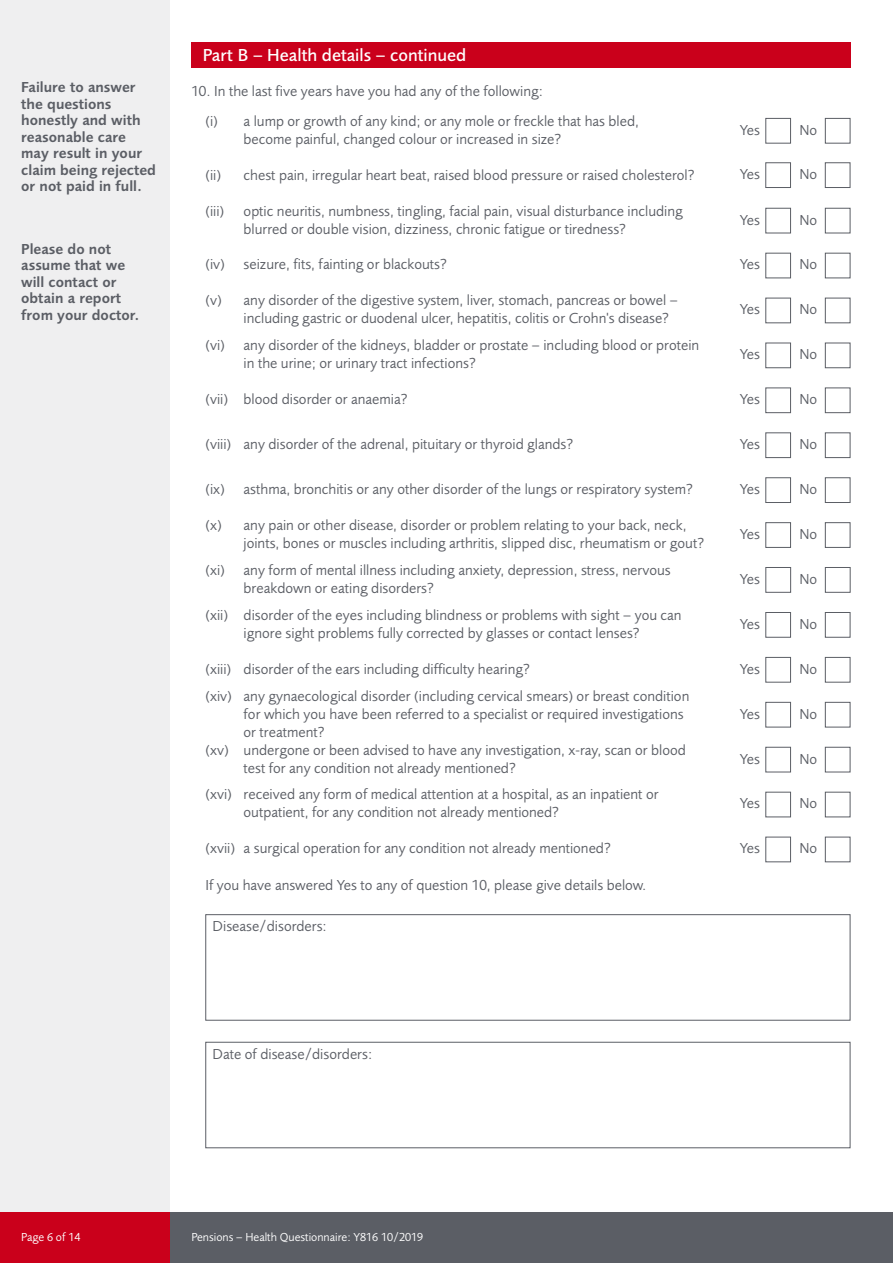
<style>
.page{position:relative;width:893px;height:1263px;background:#fff}
.page>*{position:absolute;margin:0;border:0;box-sizing:border-box;transform-origin:0 0}
.t1{font:500 18px "Pru Sans";color:#fff}
.t2{font:15px/18px "Pru Sans";color:#5b5e65}
.t3{font:600 15px/16.5px "Pru Sans";color:#5b5e65}
.t4{font:12px "Pru Sans";color:#fff}
</style>
<div class="page">
<div style="left:191px;top:43px;width:659px;height:25px;background:#ca001b"></div>
<div style="left:0;top:0;width:170px;height:1263px;background:#efeff0"></div>
<div style="left:0;top:1212px;width:893px;height:51px;background:#5b5e65"></div>
<div style="left:0;top:1212px;width:170px;height:51px;background:#ca001b"></div>
<div style="left:825px;top:118px;width:25px;height:26px;border:1px solid #5b5e65"></div>
<div style="left:765px;top:118px;width:26px;height:26px;border:1px solid #5b5e65"></div>
<div style="left:825px;top:162px;width:25px;height:26px;border:1px solid #5b5e65"></div>
<div style="left:765px;top:162px;width:26px;height:26px;border:1px solid #5b5e65"></div>
<div style="left:825px;top:208px;width:25px;height:25px;border:1px solid #5b5e65"></div>
<div style="left:765px;top:208px;width:26px;height:25px;border:1px solid #5b5e65"></div>
<div style="left:825px;top:253px;width:25px;height:25px;border:1px solid #5b5e65"></div>
<div style="left:765px;top:253px;width:26px;height:25px;border:1px solid #5b5e65"></div>
<div style="left:825px;top:298px;width:25px;height:25px;border:1px solid #5b5e65"></div>
<div style="left:765px;top:298px;width:26px;height:25px;border:1px solid #5b5e65"></div>
<div style="left:825px;top:343px;width:25px;height:25px;border:1px solid #5b5e65"></div>
<div style="left:765px;top:343px;width:26px;height:25px;border:1px solid #5b5e65"></div>
<div style="left:825px;top:387px;width:25px;height:26px;border:1px solid #5b5e65"></div>
<div style="left:765px;top:387px;width:26px;height:26px;border:1px solid #5b5e65"></div>
<div style="left:825px;top:432px;width:25px;height:26px;border:1px solid #5b5e65"></div>
<div style="left:765px;top:432px;width:26px;height:26px;border:1px solid #5b5e65"></div>
<div style="left:825px;top:477px;width:25px;height:26px;border:1px solid #5b5e65"></div>
<div style="left:765px;top:477px;width:26px;height:26px;border:1px solid #5b5e65"></div>
<div style="left:825px;top:522px;width:25px;height:26px;border:1px solid #5b5e65"></div>
<div style="left:765px;top:522px;width:26px;height:26px;border:1px solid #5b5e65"></div>
<div style="left:825px;top:567px;width:25px;height:26px;border:1px solid #5b5e65"></div>
<div style="left:765px;top:567px;width:26px;height:26px;border:1px solid #5b5e65"></div>
<div style="left:825px;top:612px;width:25px;height:26px;border:1px solid #5b5e65"></div>
<div style="left:765px;top:612px;width:26px;height:26px;border:1px solid #5b5e65"></div>
<div style="left:825px;top:657px;width:25px;height:25px;border:1px solid #5b5e65"></div>
<div style="left:765px;top:657px;width:26px;height:25px;border:1px solid #5b5e65"></div>
<div style="left:825px;top:702px;width:25px;height:25px;border:1px solid #5b5e65"></div>
<div style="left:765px;top:702px;width:26px;height:25px;border:1px solid #5b5e65"></div>
<div style="left:825px;top:747px;width:25px;height:25px;border:1px solid #5b5e65"></div>
<div style="left:765px;top:747px;width:26px;height:25px;border:1px solid #5b5e65"></div>
<div style="left:825px;top:792px;width:25px;height:25px;border:1px solid #5b5e65"></div>
<div style="left:765px;top:792px;width:26px;height:25px;border:1px solid #5b5e65"></div>
<div style="left:825px;top:837px;width:25px;height:25px;border:1px solid #5b5e65"></div>
<div style="left:765px;top:837px;width:26px;height:25px;border:1px solid #5b5e65"></div>
<div style="left:205px;top:914px;width:645px;height:106px;border:1px solid #5b5e65"></div>
<div style="left:205px;top:1042px;width:645px;height:106px;border:1px solid #5b5e65"></div>
<p class="t3" style="left:21px;top:80px;width:136px">Failure to answer the questions honestly and with reasonable care may result in your claim being rejected or not paid in full.</p>
<p class="t3" style="left:21px;top:242px;width:120px">Please do not assume that we will contact or obtain a report from your doctor.</p>
<p class="t1" style="left:203px;top:48px;width:265px">Part B – Health details – continued</p>
<p class="t2" style="left:191px;top:84px;width:353px">10. In the last five years have you had any of the following:</p>
<p class="t2" style="left:244px;top:113px;width:397px;text-indent:-38px">(i) a lump or growth of any kind; or any mole or freckle that has bled, become painful, changed colour or increased in size?</p>
<p class="t2" style="left:205px;top:167px;width:17px">(ii)</p>
<p class="t2" style="left:244px;top:167px;width:453px">chest pain, irregular heart beat, raised blood pressure or raised cholesterol?</p>
<p class="t2" style="left:740px;top:166px;width:22px">Yes</p>
<p class="t2" style="left:799px;top:166px;width:19px">No</p>
<p class="t2" style="left:740px;top:212px;width:22px">Yes</p>
<p class="t2" style="left:799px;top:212px;width:19px">No</p>
<p class="t2" style="left:740px;top:122px;width:22px">Yes</p>
<p class="t2" style="left:799px;top:122px;width:19px">No</p>
<p class="t2" style="left:205px;top:203px;width:20px">(iii)</p>
<p class="t2" style="left:244px;top:203px;width:441px">optic neuritis, numbness, tingling, facial pain, visual disturbance including blurred or double vision, dizziness, chronic fatigue or tiredness?</p>
<p class="t2" style="left:205px;top:257px;width:243px">(iv) seizure, fits, fainting or blackouts?</p>
<p class="t2" style="left:740px;top:257px;width:22px">Yes</p>
<p class="t2" style="left:799px;top:257px;width:19px">No</p>
<p class="t2" style="left:740px;top:302px;width:22px">Yes</p>
<p class="t2" style="left:799px;top:302px;width:19px">No</p>
<p class="t2" style="left:244px;top:293px;width:436px;text-indent:-38px">(v) any disorder of the digestive system, liver, stomach, pancreas or bowel – including gastric or duodenal ulcer, hepatitis, colitis or Crohn's disease?</p>
<p class="t2" style="left:244px;top:338px;width:457px;text-indent:-38px">(vi) any disorder of the kidneys, bladder or prostate – including blood or protein in the urine; or urinary tract infections?</p>
<p class="t2" style="left:205px;top:392px;width:204px">(vii) blood disorder or anaemia?</p>
<p class="t2" style="left:740px;top:392px;width:22px">Yes</p>
<p class="t2" style="left:799px;top:392px;width:19px">No</p>
<p class="t2" style="left:205px;top:436px;width:370px">(viii) any disorder of the adrenal, pituitary or thyroid glands?</p>
<p class="t2" style="left:740px;top:436px;width:22px">Yes</p>
<p class="t2" style="left:799px;top:436px;width:19px">No</p>
<p class="t2" style="left:205px;top:481px;width:489px">(ix) asthma, bronchitis or any other disorder of the lungs or respiratory system?</p>
<p class="t2" style="left:740px;top:481px;width:22px">Yes</p>
<p class="t2" style="left:799px;top:481px;width:19px">No</p>
<p class="t2" style="left:740px;top:526px;width:22px">Yes</p>
<p class="t2" style="left:799px;top:526px;width:19px">No</p>
<p class="t2" style="left:740px;top:347px;width:22px">Yes</p>
<p class="t2" style="left:799px;top:347px;width:19px">No</p>
<p class="t2" style="left:244px;top:517px;width:462px;text-indent:-38px">(x) any pain or other disease, disorder or problem relating to your back, neck, joints, bones or muscles including arthritis, slipped disc, rheumatism or gout?</p>
<p class="t2" style="left:244px;top:562px;width:429px;text-indent:-38px">(xi) any form of mental illness including anxiety, depression, stress, nervous breakdown or eating disorders?</p>
<p class="t2" style="left:740px;top:571px;width:22px">Yes</p>
<p class="t2" style="left:799px;top:571px;width:19px">No</p>
<p class="t2" style="left:205px;top:607px;width:478px;text-align:center">(xii) disorder of the eyes including blindness or problems with sight – you can ignore sight problems fully corrected by glasses or contact lenses?</p>
<p class="t2" style="left:205px;top:661px;width:326px">(xiii) disorder of the ears including difficulty hearing?</p>
<p class="t2" style="left:740px;top:661px;width:22px">Yes</p>
<p class="t2" style="left:799px;top:661px;width:19px">No</p>
<p class="t2" style="left:740px;top:706px;width:22px">Yes</p>
<p class="t2" style="left:799px;top:706px;width:19px">No</p>
<p class="t2" style="left:740px;top:616px;width:22px">Yes</p>
<p class="t2" style="left:799px;top:616px;width:19px">No</p>
<p class="t2" style="left:244px;top:688px;width:447px;text-indent:-38px">(xiv) any gynaecological disorder (including cervical smears) or breast condition for which you have been referred to a specialist or required investigations or treatment?</p>
<p class="t2" style="left:244px;top:742px;width:444px;text-indent:-38px">(xv) undergone or been advised to have any investigation, x-ray, scan or blood test for any condition not already mentioned?</p>
<p class="t2" style="left:244px;top:787px;width:416px;text-indent:-38px">(xvi) received any form of medical attention at a hospital, as an inpatient or outpatient, for any condition not already mentioned?</p>
<p class="t2" style="left:740px;top:751px;width:22px">Yes</p>
<p class="t2" style="left:799px;top:751px;width:19px">No</p>
<p class="t2" style="left:740px;top:796px;width:22px">Yes</p>
<p class="t2" style="left:799px;top:796px;width:19px">No</p>
<p class="t2" style="left:205px;top:841px;width:407px">(xvii) a surgical operation for any condition not already mentioned?</p>
<p class="t2" style="left:740px;top:841px;width:22px">Yes</p>
<p class="t2" style="left:799px;top:841px;width:19px">No</p>
<p class="t2" style="left:205px;top:877px;width:443px">If you have answered Yes to any of question 10, please give details below.</p>
<p class="t2" style="left:213px;top:918px;width:116px">Disease/disorders:</p>
<p class="t2" style="left:213px;top:1046px;width:161px">Date of disease/disorders:</p>
<p class="t4" style="left:21px;top:1232px;width:61px">Page 6 of 14</p>
<p class="t4" style="left:191px;top:1232px;width:233px">Pensions – Health Questionnaire: Y816 10/2019</p>
</div>
